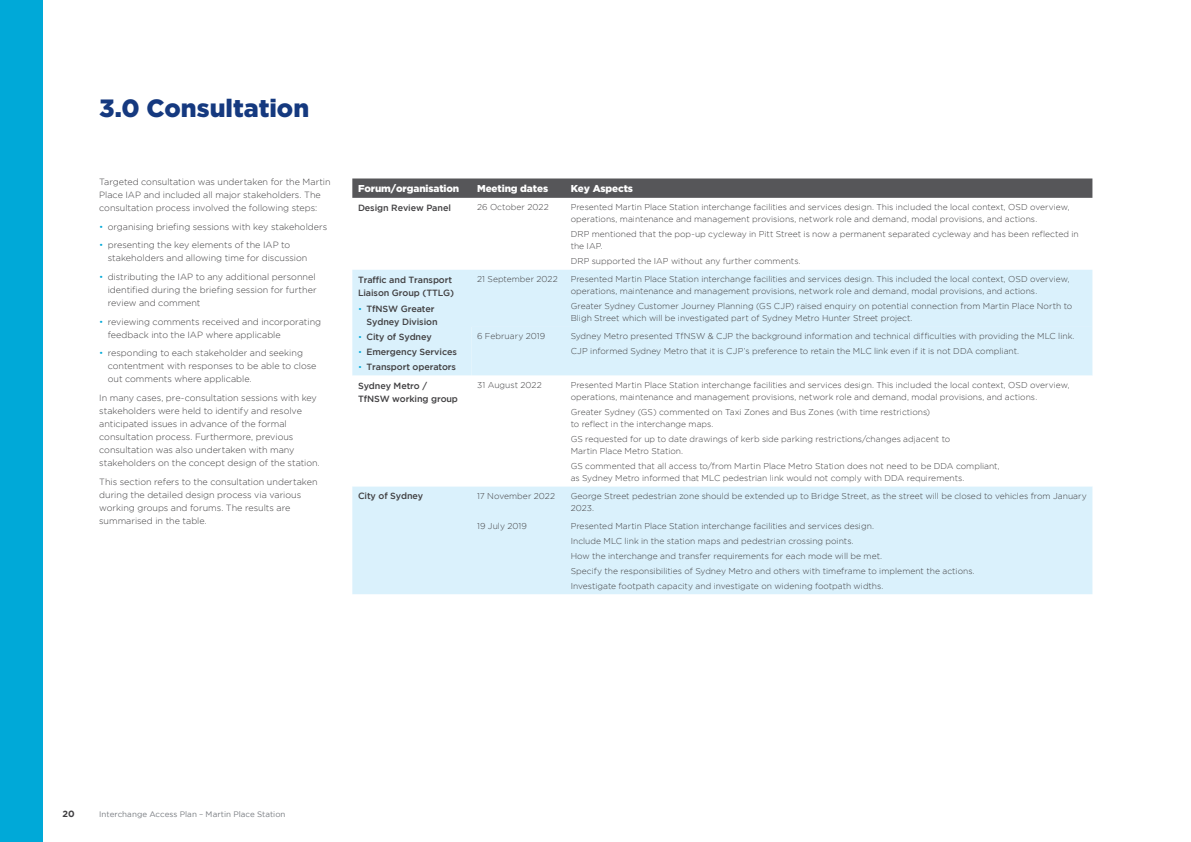
<style>
.page{position:relative;width:1191px;height:842px;background:#fff}
.page>*{position:absolute;margin:0;border:0;box-sizing:border-box;transform-origin:0 0}
.t1{font:900 25px "Gotham";color:#15397f}
.Table_heading_WHITE{font:900 10px "Gotham";letter-spacing:-.01em;color:#fff}
.BODY_COPY{font:300 9px/13px "Gotham";color:#414042}
.Table_body{font:500 9px/13px "Gotham";letter-spacing:-.01em;color:#414042}
.t2{font:700 9px "Gotham";color:#414042}
.Table_body-2{font:300 8.5px/12px "Gotham";color:#414042}
.t3{font:8px "Gotham";letter-spacing:.005em;color:#797d82}
.s1{color:#00a9d8}
.s2{font-weight:300;font-size:8.5px;color:#00a9d8}
</style>
<div class="page">
<div style="left:0;top:0;width:43px;height:842px;background:#00a9d8"></div>
<svg style="left:352px;top:178px;width:740px;height:20px;background:#5b5b5e"></svg>
<div style="left:352px;top:270px;width:740px;height:324px;background:#daf1fc"></div>
<div style="left:471px;top:327px;width:621px;height:49px;background:#daf1fc"></div>
<svg style="left:352px;top:376px;width:740px;height:110px"></svg>
<h1 class="t1" style="left:99px;top:94px;width:211px">3.0 Consultation</h1>
<p class="BODY_COPY" style="left:99px;top:175px;width:233px">Targeted consultation was undertaken for the Martin<br>Place IAP and included all major stakeholders. The consultation process involved the following steps:</p>
<p class="BODY_COPY" style="left:99px;top:220px;width:230px"><span class="s1">•</span> organising briefing sessions with key stakeholders</p>
<p class="BODY_COPY" style="left:108px;top:239px;width:201px;text-indent:-9px"><span class="s1">•</span> presenting the key elements of the IAP to stakeholders and allowing time for discussion</p>
<p class="BODY_COPY" style="left:108px;top:270px;width:210px;text-align:justify;text-indent:-9px"><span class="s1">•</span> distributing the IAP to any additional personnel identified during the briefing session for further review and comment</p>
<p class="BODY_COPY" style="left:108px;top:315px;width:215px;text-indent:-9px"><span class="s1">•</span> reviewing comments received and incorporating feedback into the IAP where applicable</p>
<p class="BODY_COPY" style="left:108px;top:347px;width:210px;text-indent:-9px"><span class="s1">•</span> responding to each stakeholder and seeking contentment with responses to be able to close out comments where applicable.</p>
<p class="BODY_COPY" style="left:99px;top:391px;width:222px">In many cases, pre-consultation sessions with key stakeholders were held to identify and resolve anticipated issues in advance of the formal consultation process. Furthermore, previous consultation was also undertaken with many stakeholders on the concept design of the station.</p>
<p class="BODY_COPY" style="left:99px;top:475px;width:220px">This section refers to the consultation undertaken during the detailed design process via various working groups and forums. The results are summarised in the table.</p>
<p class="Table_heading_WHITE" style="left:358px;top:182px;width:103px">Forum/organisation</p>
<p class="Table_heading_WHITE" style="left:477px;top:182px;width:73px">Meeting dates</p>
<p class="Table_heading_WHITE" style="left:570px;top:182px;width:64px">Key Aspects</p>
<p class="Table_body" style="left:358px;top:201px;width:94px">Design Review Panel</p>
<p class="Table_body-2" style="left:477px;top:201px;width:73px">26 October 2022</p>
<p class="Table_body-2" style="left:570px;top:201px;width:500px">Presented Martin Place Station interchange facilities and services design. This included the local context, OSD overview, operations, maintenance and management provisions, network role and demand, modal provisions, and actions.</p>
<p class="Table_body-2" style="left:570px;top:228px;width:509px">DRP mentioned that the pop-up cycleway in Pitt Street is now a permanent separated cycleway and has been reflected in the IAP.</p>
<p class="Table_body-2" style="left:570px;top:255px;width:232px">DRP supported the IAP without any further comments.</p>
<p class="Table_body" style="left:358px;top:273px;width:98px">Traffic and Transport<br>Liaison Group (TTLG)</p>
<p class="Table_body" style="left:366px;top:302px;width:73px;text-indent:-9px"><span class="s2">•</span> TfNSW Greater<br>Sydney Division</p>
<p class="Table_body" style="left:358px;top:330px;width:75px"><span class="s2">•</span> City of Sydney</p>
<p class="Table_body" style="left:358px;top:345px;width:100px"><span class="s2">•</span> Emergency Services</p>
<p class="Table_body" style="left:358px;top:360px;width:100px"><span class="s2">•</span> Transport operators</p>
<p class="Table_body-2" style="left:477px;top:273px;width:82px">21 September 2022</p>
<p class="Table_body-2" style="left:570px;top:273px;width:500px">Presented Martin Place Station interchange facilities and services design. This included the local context, OSD overview, operations, maintenance and management provisions, network role and demand, modal provisions, and actions.</p>
<p class="Table_body-2" style="left:570px;top:300px;width:503px">Greater Sydney Customer Journey Planning (GS CJP) raised enquiry on potential connection from Martin Place North to<br>Bligh Street which will be investigated part of Sydney Metro Hunter Street project.</p>
<p class="Table_body-2" style="left:477px;top:330px;width:70px">6 February 2019</p>
<p class="Table_body-2" style="left:570px;top:330px;width:505px">Sydney Metro presented TfNSW &amp; CJP the background information and technical difficulties with providing the MLC link.</p>
<p class="Table_body-2" style="left:570px;top:345px;width:450px">CJP informed Sydney Metro that it is CJP’s preference to retain the MLC link even if it is not DDA compliant.</p>
<p class="Table_body" style="left:358px;top:379px;width:101px">Sydney Metro /<br>TfNSW working group</p>
<p class="Table_body-2" style="left:477px;top:379px;width:66px">31 August 2022</p>
<p class="Table_body-2" style="left:570px;top:379px;width:500px">Presented Martin Place Station interchange facilities and services design. This included the local context, OSD overview, operations, maintenance and management provisions, network role and demand, modal provisions, and actions.</p>
<p class="Table_body-2" style="left:570px;top:406px;width:361px">Greater Sydney (GS) commented on Taxi Zones and Bus Zones (with time restrictions) to reflect in the interchange maps.</p>
<p class="Table_body-2" style="left:570px;top:433px;width:381px">GS requested for up to date drawings of kerb side parking restrictions/changes adjacent to<br>Martin Place Metro Station.</p>
<p class="Table_body-2" style="left:570px;top:460px;width:430px">GS commented that all access to/from Martin Place Metro Station does not need to be DDA compliant, as Sydney Metro informed that MLC pedestrian link would not comply with DDA requirements.</p>
<p class="Table_body" style="left:358px;top:489px;width:67px">City of Sydney</p>
<p class="Table_body-2" style="left:477px;top:490px;width:80px">17 November 2022</p>
<p class="Table_body-2" style="left:570px;top:490px;width:517px">George Street pedestrian zone should be extended up to Bridge Street, as the street will be closed to vehicles from January<br>2023.</p>
<p class="Table_body-2" style="left:477px;top:520px;width:51px">19 July 2019</p>
<p class="Table_body-2" style="left:570px;top:520px;width:305px">Presented Martin Place Station interchange facilities and services design.</p>
<p class="Table_body-2" style="left:570px;top:535px;width:284px">Include MLC link in the station maps and pedestrian crossing points.</p>
<p class="Table_body-2" style="left:570px;top:550px;width:313px">How the interchange and transfer requirements for each mode will be met.</p>
<p class="Table_body-2" style="left:570px;top:565px;width:405px">Specify the responsibilities of Sydney Metro and others with timeframe to implement the actions.</p>
<p class="Table_body-2" style="left:570px;top:579px;width:314px">Investigate footpath capacity and investigate on widening footpath widths.</p>
<p class="t2" style="left:62px;top:808px;width:14px">20</p>
<p class="t3" style="left:99px;top:809px;width:188px">Interchange Access Plan – Martin Place Station</p>
</div>
